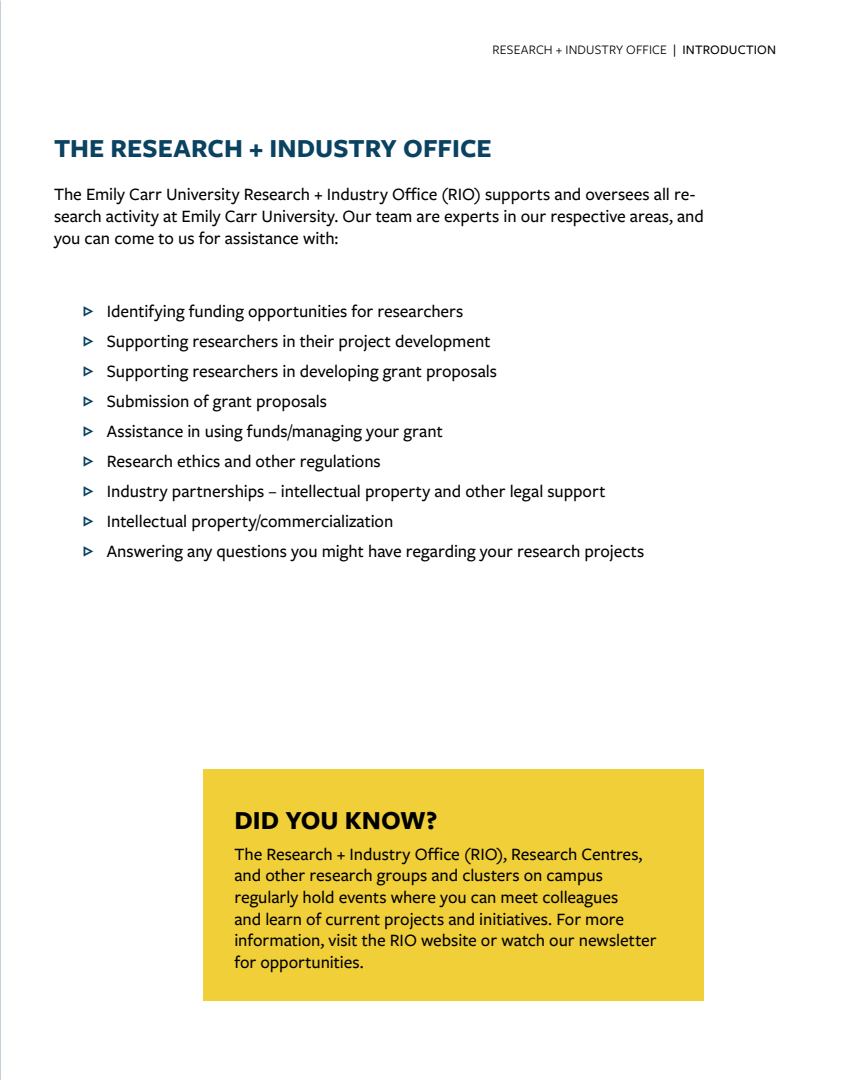
<style>
.page{position:relative;width:864px;height:1080px;background:#fff}
.page>*{position:absolute;margin:0;border:0;box-sizing:border-box;transform-origin:0 0}
.t1{font:700 27px "Freight Sans Pro";color:#0a4261}
.t2{font:700 27px "Freight Sans Pro";letter-spacing:.005em;color:#000}
.t3{font:500 18px/30px "Freight Sans Pro";color:#000}
.t4{font:13.5px "Freight Sans Pro";letter-spacing:.01em;color:#000}
.s1{font-weight:500}
.s2{color:#0a4261}
</style>
<div class="page">
<div style="left:203px;top:769px;width:501px;height:231px;background:#f0cf38"></div>
<p class="t4" style="left:493px;top:40px;width:285px">RESEARCH + INDUSTRY OFFICE <span class="s1">| INTRODUCTION</span></p>
<h1 class="t1" style="left:54px;top:130px;width:439px">THE RESEARCH + INDUSTRY OFFICE</h1>
<p class="t3" style="left:54px;top:183px;width:651px;line-height:21.6px">The Emily Carr University Research + Industry Office (RIO) supports and oversees all re&shy;search activity at Emily Carr University. Our team are experts in our respective areas, and you can come to us for assistance with:</p>
<p class="t3" style="left:81px;top:295px;width:565px"><span class="s2">B</span> Identifying funding opportunities for researchers<br><span class="s2">B</span> Supporting researchers in their project development<br><span class="s2">B</span> Supporting researchers in developing grant proposals<br><span class="s2">B</span> Submission of grant proposals<br><span class="s2">B</span> Assistance in using funds/managing your grant<br><span class="s2">B</span> Research ethics and other regulations<br><span class="s2">B</span> Industry partnerships – intellectual property and other legal support<br><span class="s2">B</span> Intellectual property/commercialization<br><span class="s2">B</span> Answering any questions you might have regarding your research projects</p>
<h1 class="t2" style="left:234px;top:801px;width:205px">DID YOU KNOW?</h1>
<p class="t3" style="left:234px;top:842px;width:424px;line-height:21.6px">The Research + Industry Office (RIO), Research Centres, and other research groups and clusters on campus regularly hold events where you can meet colleagues<br>and learn of current projects and initiatives. For more information, visit the RIO website or watch our newsletter for opportunities.</p>
</div>
